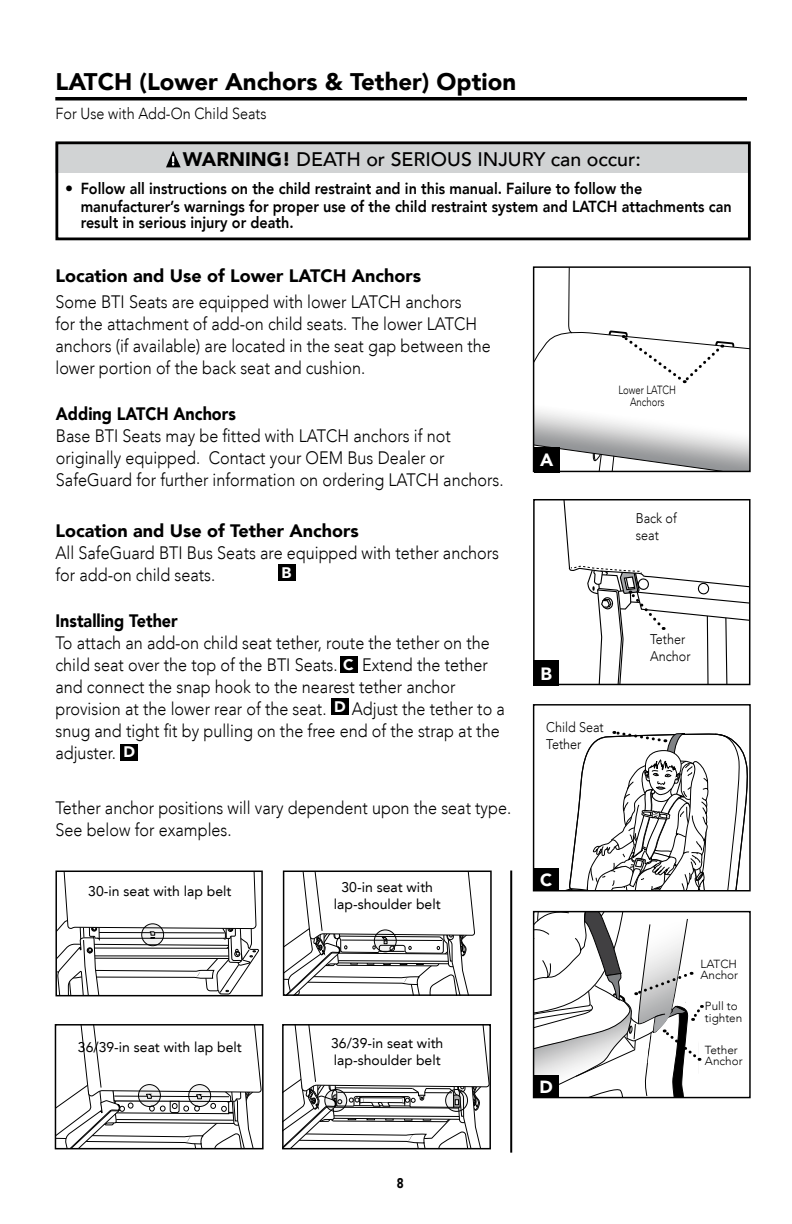
<style>
.page{position:relative;width:792px;height:1224px;background:#fff}
.page>*{position:absolute;margin:0;border:0;box-sizing:border-box;transform-origin:0 0}
.t1{font:900 24px "Avenir LT Com";color:#000}
.t2{font:500 19.6px "Avenir LT";color:#000}
.t3{font:300 18px/22px "Avenir LT";color:#000;scale:.9 1}
.t4{font:900 18px "Avenir LT Com";color:#000}
.t5{font:900 18px "Avenir LT Com";color:#000;scale:.9 1}
.t6{font:900 17.8px "Avenir LT Com";color:#fff}
.t7{font:900 17.6px "Avenir LT Com";color:#fff}
.t8{font:800 16px/16.6px "Avenir LT";color:#000}
.t9{font:300 16px "Avenir LT";color:#000;scale:.9 1}
.t10{font:900 15.4px "Avenir LT Com";color:#fff}
.t11{font:14px/16.8px "Avenir LT";color:#000;text-align:center}
.t12{font:300 14px/16.8px "Avenir LT";color:#000;scale:.9 1}
.t13{font:900 14px "Avenir LT Com";color:#000;scale:.84 1}
.t14{font:300 11.8px/11.8px "Avenir LT";color:#000}
.t15{font:300 11.8px/11.8px "Avenir LT";color:#000;text-align:center;scale:.8 1}
.s1{font-family:"Avenir LT Com";font-weight:900}
</style>
<div class="page">
<div style="left:56px;top:143px;width:692px;height:30px;background:#d1d3d4"></div>
<div style="left:55px;top:141px;width:696px;height:99px;border:3px solid #000"></div>
<svg style="left:534px;top:267px;width:216px;height:205px"></svg>
<svg style="left:166px;top:151px;width:15px;height:16px"></svg>
<div style="left:534px;top:660px;width:25px;height:25px;background:#000"></div>
<svg style="left:534px;top:500px;width:216px;height:184px"></svg>
<div style="left:533px;top:704px;width:218px;height:187px;border:1px solid #000"></div>
<div style="left:533px;top:911px;width:218px;height:187px;border:1px solid #000"></div>
<svg style="left:534px;top:730px;width:215px;height:161px"></svg>
<svg style="left:534px;top:912px;width:169px;height:186px"></svg>
<div style="left:278px;top:565px;width:18px;height:16px;background:#000"></div>
<div style="left:340px;top:656px;width:18px;height:17px;background:#000"></div>
<div style="left:331px;top:699px;width:18px;height:16px;background:#000"></div>
<div style="left:120px;top:744px;width:18px;height:17px;background:#000"></div>
<hr style="left:510px;top:871px;width:2px;height:282px;background:#000">
<svg style="left:58px;top:874px;width:201px;height:119px"></svg>
<div style="left:55px;top:871px;width:208px;height:125px;border:2px solid #000"></div>
<svg style="left:142px;top:924px;width:22px;height:22px"></svg>
<div style="left:141px;top:923px;width:23px;height:23px;border:1px solid #000;border-radius:50%"></div>
<svg style="left:286px;top:874px;width:189px;height:119px"></svg>
<div style="left:283px;top:871px;width:209px;height:125px;border:2px solid #000"></div>
<svg style="left:58px;top:1027px;width:203px;height:119px"></svg>
<div style="left:55px;top:1024px;width:209px;height:125px;border:2px solid #000"></div>
<svg style="left:285px;top:1027px;width:203px;height:119px"></svg>
<div style="left:282px;top:1024px;width:209px;height:125px;border:2px solid #000"></div>
<svg style="left:139px;top:1085px;width:22px;height:21px"></svg>
<div style="left:138px;top:1084px;width:23px;height:23px;border:1px solid #000;border-radius:50%"></div>
<svg style="left:189px;top:1085px;width:22px;height:21px"></svg>
<div style="left:188px;top:1084px;width:23px;height:23px;border:1px solid #000;border-radius:50%"></div>
<svg style="left:375px;top:930px;width:22px;height:22px"></svg>
<div style="left:374px;top:929px;width:23px;height:23px;border:1px solid #000;border-radius:50%"></div>
<svg style="left:325px;top:1089px;width:22px;height:22px"></svg>
<div style="left:324px;top:1089px;width:23px;height:23px;border:1px solid #000;border-radius:50%"></div>
<svg style="left:446px;top:1089px;width:22px;height:22px"></svg>
<div style="left:445px;top:1089px;width:23px;height:23px;border:1px solid #000;border-radius:50%"></div>
<hr style="left:55px;top:97px;width:692px;height:3px;background:#000">
<h1 class="t1" style="left:55px;top:67px;width:462px">LATCH (Lower Anchors &amp; Tether) Option</h1>
<p class="t9" style="left:55px;top:104px;width:236px">For Use with Add-On Child Seats</p>
<p class="t2" style="left:183px;top:148px;width:460px"><span class="s1">WARNING!</span> DEATH or SERIOUS INJURY can occur:</p>
<p class="t8" style="left:81px;top:180px;width:653px;text-indent:-15px">• Follow all instructions on the child restraint and in this manual. Failure to follow the manufacturer’s warnings for proper use of the child restraint system and LATCH attachments can result in serious injury or death.</p>
<p class="t4" style="left:55px;top:265px;width:367px">Location and Use of Lower LATCH Anchors</p>
<p class="t3" style="left:55px;top:291px;width:485px">Some BTI Seats are equipped with lower LATCH anchors<br>for the attachment of add-on child seats. The lower LATCH anchors (if available) are located in the seat gap between the lower portion of the back seat and cushion.</p>
<p class="t5" style="left:56px;top:403px;width:202px">Adding LATCH Anchors</p>
<p class="t3" style="left:56px;top:425px;width:499px">Base BTI Seats may be fitted with LATCH anchors if not originally equipped. Contact your OEM Bus Dealer or<br>SafeGuard for further information on ordering LATCH anchors.</p>
<p class="t4" style="left:55px;top:519px;width:305px">Location and Use of Tether Anchors</p>
<p class="t3" style="left:55px;top:541px;width:494px">All SafeGuard BTI Bus Seats are equipped with tether anchors for add-on child seats.</p>
<p class="t5" style="left:55px;top:609px;width:138px">Installing Tether</p>
<p class="t3" style="left:55px;top:631px;width:484px">To attach an add-on child seat tether, route the tether on the child seat over the top of the BTI Seats.</p>
<p class="t10" style="left:281px;top:564px;width:11px">B</p>
<p class="t3" style="left:55px;top:653px;width:482px;text-indent:307px">Extend the tether and connect the snap hook to the nearest tether anchor provision at the lower rear of the seat.</p>
<p class="t10" style="left:343px;top:655px;width:12px">C</p>
<p class="t10" style="left:334px;top:697px;width:13px">D</p>
<p class="t3" style="left:55px;top:697px;width:501px;text-indent:296px">Adjust the tether to a snug and tight fit by pulling on the free end of the strap at the adjuster.</p>
<p class="t3" style="left:55px;top:797px;width:508px">Tether anchor positions will vary dependent upon the seat type.<br>See below for examples.</p>
<p class="t10" style="left:123px;top:743px;width:13px">D</p>
<p class="t11" style="left:88px;top:883px;width:145px">30-in seat with lap belt</p>
<p class="t11" style="left:334px;top:879px;width:108px">30-in seat with lap-shoulder belt</p>
<p class="t11" style="left:78px;top:1039px;width:165px">36/39-in seat with lap belt</p>
<p class="t11" style="left:331px;top:1035px;width:114px;text-align:left">36/39-in seat with lap-shoulder belt</p>
<p class="t6" style="left:540px;top:449px;width:15px">A</p>
<p class="t15" style="left:619px;top:385px;width:73px">Lower LATCH<br>Anchors</p>
<p class="t12" style="left:636px;top:510px;width:47px">Back of seat</p>
<p class="t6" style="left:540px;top:663px;width:13px">B</p>
<p class="t12" style="left:546px;top:719px;width:66px">Child Seat<br>Tether</p>
<p class="t12" style="left:650px;top:631px;width:46px">Tether<br>Anchor</p>
<p class="t7" style="left:540px;top:870px;width:14px">C</p>
<p class="t7" style="left:539px;top:1076px;width:15px">D</p>
<p class="t14" style="left:701px;top:958px;width:39px">LATCH<br>Anchor</p>
<p class="t14" style="left:705px;top:1000px;width:39px">Pull to tighten</p>
<p class="t14" style="left:705px;top:1044px;width:39px">Tether<br>Anchor</p>
<p class="t13" style="left:397px;top:1175px;width:10px">8</p>
</div>
